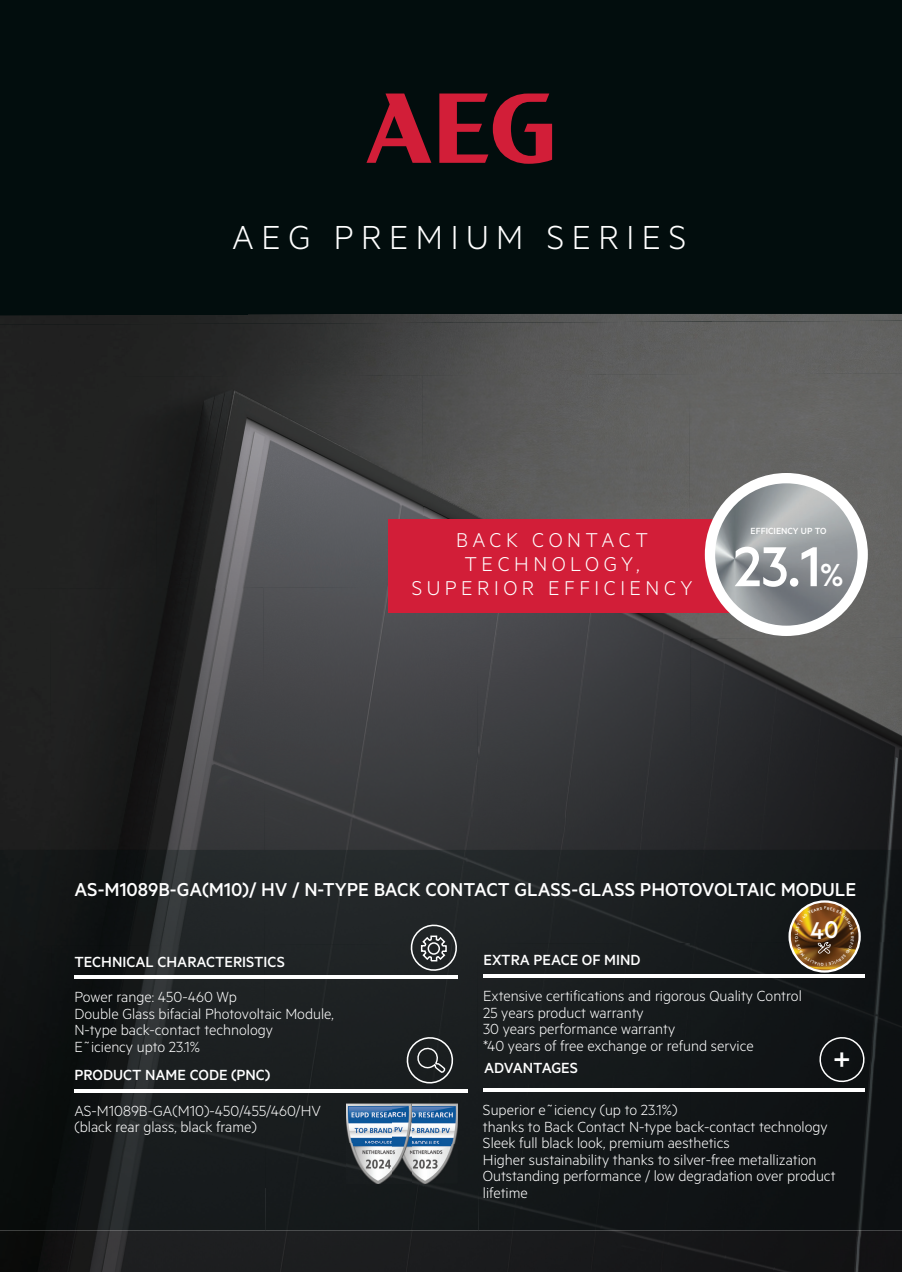
<style>
.page{position:relative;width:902px;height:1272px;background:#fff}
.page>*{position:absolute;margin:0;border:0;box-sizing:border-box;transform-origin:0 0}
.t1{font:500 63.3px "Metric";color:#fff}
.t2{font:300 37.5px "Metric";letter-spacing:.2em;color:#fff}
.t3{font:500 34.65px "Metric";color:#fff}
.t4{font:500 27.3px "Metric";color:#fff}
.t5{font:300 22.5px/24px "Metric";letter-spacing:.2em;color:#fff;text-align:center}
.t6{font:500 21px "Metric";color:#fff}
.t7{font:300 16.5px/16.5px "Metric";color:#fff}
.t8{font:500 16.5px "Metric";color:#fff}
.t9{font:500 10.05px "Metric";color:#fff}
.s1{font-size:35.85px}
</style>
<div class="page">
<div style="left:1px;top:0;width:900px;height:1187px;background:#020d0d"></div>
<img style="left:0;top:314px;width:901px;height:7px">
<img style="left:0;top:1230px;width:901px;height:41px">
<img style="left:691px;top:639px;width:210px;height:211px">
<div style="left:690px;top:377px;width:211px;height:262px;background:#646463"></div>
<img style="left:0;top:321px;width:901px;height:56px">
<img style="left:478px;top:612px;width:213px;height:238px">
<img style="left:155px;top:374px;width:535px;height:213px">
<img style="left:263px;top:586px;width:215px;height:264px">
<img style="left:51px;top:587px;width:214px;height:263px">
<div style="left:0;top:376px;width:157px;height:213px;background:#212221"></div>
<div style="left:0;top:588px;width:51px;height:262px;background:#202020"></div>
<div style="left:691px;top:946px;width:210px;height:284px;background:#101315"></div>
<img style="left:0;top:850px;width:901px;height:96px">
<div style="left:264px;top:942px;width:427px;height:288px;background:#171b1d"></div>
<img style="left:51px;top:944px;width:215px;height:286px">
<div style="left:0;top:945px;width:53px;height:285px;background:#0c0f0f"></div>
<svg style="left:366px;top:93px;width:65px;height:70px"></svg>
<svg style="left:439px;top:93px;width:113px;height:71px"></svg>
<svg style="left:406px;top:1037px;width:47px;height:46px;background:#3d4042"></svg>
<hr style="left:74px;top:1089px;width:394px;height:3px;background:#fff">
<hr style="left:483px;top:974px;width:381px;height:3px;background:#fff">
<hr style="left:483px;top:1088px;width:381px;height:3px;background:#fff">
<svg style="left:819px;top:1036px;width:45px;height:46px"></svg>
<div style="left:388px;top:519px;width:454px;height:93px;background:#d21e38"></div>
<img style="left:411px;top:1103px;width:47px;height:40px">
<img style="left:411px;top:1143px;width:47px;height:40px">
<img style="left:346px;top:1103px;width:65px;height:80px">
<hr style="left:74px;top:975px;width:384px;height:3px;background:#fff">
<svg style="left:410px;top:924px;width:47px;height:46px;background:#4b4f50"></svg>
<div style="left:704px;top:473px;width:163px;height:163px;background:#fff;border-radius:50%"></div>
<img style="left:715px;top:483px;width:142px;height:142px;border-radius:71px">
<svg style="left:788px;top:900px;width:72px;height:72px;background:#755630"></svg>
<h2 class="t2" style="left:232px;top:216px;width:455px">AEG PREMIUM SERIES</h2>
<h3 class="t5" style="left:411px;top:527px;width:282px">BACK CONTACT<br>TECHNOLOGY,<br>SUPERIOR EFFICIENCY</h3>
<p class="t9" style="left:750px;top:525px;width:77px">EFFICIENCY UP TO</p>
<h1 class="t1" style="left:733px;top:529px;width:112px">23.1<span class="s1">%</span></h1>
<p class="t6" style="left:74px;top:876px;width:783px">AS-M1089B-GA(M10)/ HV / N-TYPE BACK CONTACT GLASS-GLASS PHOTOVOLTAIC MODULE</p>
<h3 class="t4" style="left:810px;top:914px;width:30px">40</h3>
<p class="t8" style="left:74px;top:952px;width:212px">TECHNICAL CHARACTERISTICS</p>
<p class="t8" style="left:483px;top:950px;width:159px">EXTRA PEACE OF MIND</p>
<p class="t7" style="left:74px;top:988px;width:261px">Power range: 450-460 Wp<br>Double Glass bifacial Photovoltaic Module,<br>N-type back-contact technology<br>E˜iciency upto 23.1%</p>
<p class="t8" style="left:74px;top:1064px;width:197px">PRODUCT NAME CODE (PNC)</p>
<p class="t7" style="left:483px;top:987px;width:320px">Extensive certifications and rigorous Quality Control 25 years product warranty<br>30 years performance warranty<br>*40 years of free exchange or refund service</p>
<p class="t8" style="left:484px;top:1058px;width:95px">ADVANTAGES</p>
<h3 class="t3" style="left:832px;top:1038px;width:21px">+</h3>
<p class="t7" style="left:74px;top:1101px;width:248px">AS-M1089B-GA(M10)-450/455/460/HV (black rear glass, black frame)</p>
<p class="t7" style="left:483px;top:1100px;width:354px">Superior e˜iciency (up to 23.1%)<br>thanks to Back Contact N-type back-contact technology Sleek full black look, premium aesthetics<br>Higher sustainability thanks to silver-free metallization Outstanding performance / low degradation over product lifetime</p>
</div>
